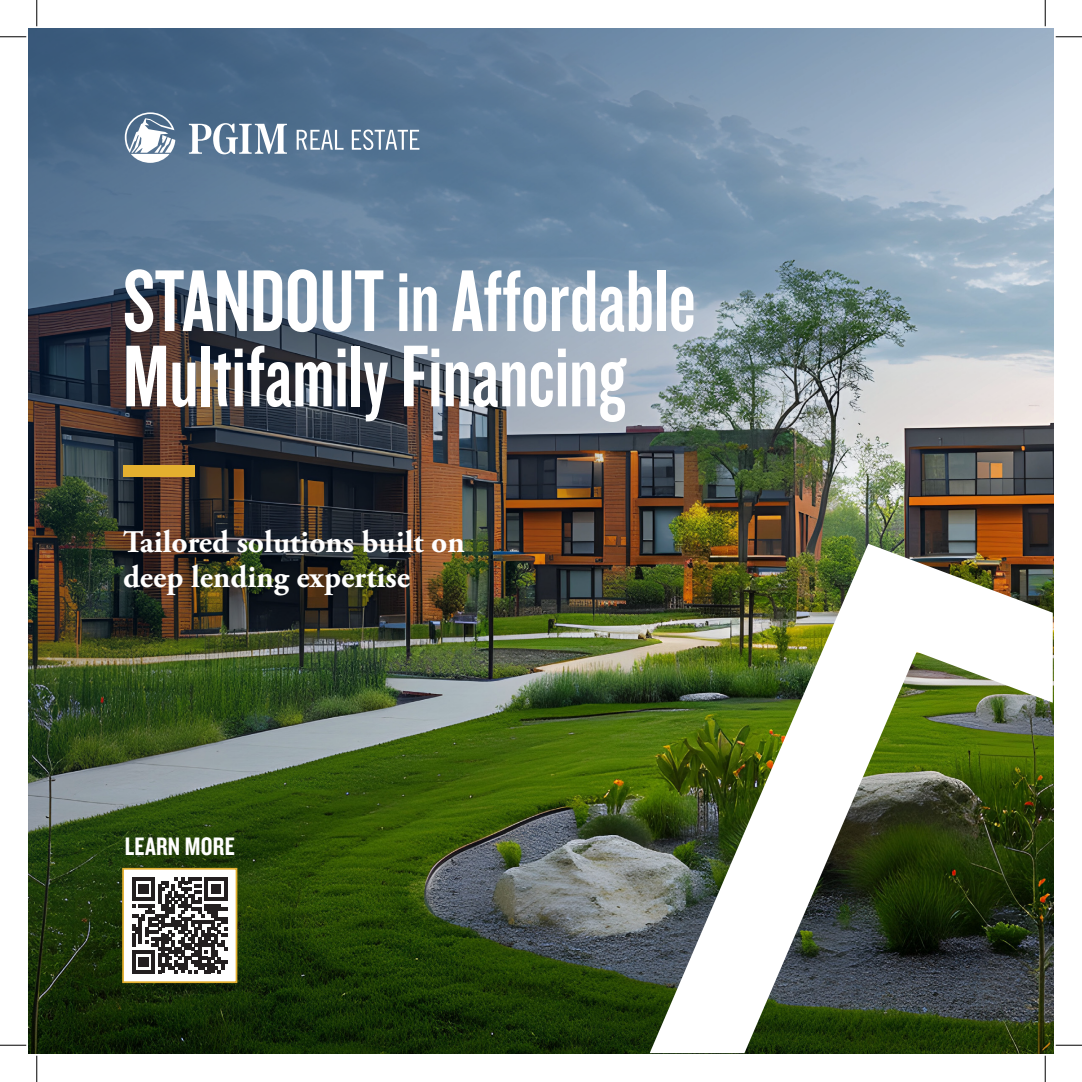
<style>
.page{position:relative;width:1082px;height:1082px;background:#fff}
.page>*{position:absolute;margin:0;border:0;box-sizing:border-box;transform-origin:0 0}
.t1{font:91px/75.2px "Knockout 48 Featherweight";color:#fff}
.t2{font:700 31.5px/35px "Adobe Garamond Pro";color:#fff}
.t3{font:26.25px "Knockout 49 Liteweight";letter-spacing:.01em;color:#fff}
</style>
<div class="page">
<img style="left:29px;top:1015px;width:1024px;height:38px">
<img style="left:29px;top:29px;width:1024px;height:986px">
<svg style="left:297px;top:130px;width:46px;height:20px"></svg>
<svg style="left:352px;top:129px;width:67px;height:21px"></svg>
<svg style="left:125px;top:112px;width:50px;height:51px"></svg>
<svg style="left:189px;top:123px;width:98px;height:31px"></svg>
<div style="left:123px;top:465px;width:72px;height:12px;background:#e4b02f"></div>
<div style="left:123px;top:868px;width:113px;height:114px;background:#fff"></div>
<svg style="left:132px;top:877px;width:96px;height:96px"></svg>
<div style="left:122px;top:867px;width:115px;height:116px;border:2px solid #e4b02f"></div>
<img style="left:649px;top:543px;width:403px;height:510px">
<svg style="left:0;top:36px;width:26px;height:1px"></svg>
<svg style="left:1055px;top:36px;width:27px;height:1px"></svg>
<svg style="left:0;top:1044px;width:26px;height:1px"></svg>
<svg style="left:1055px;top:1044px;width:27px;height:1px"></svg>
<svg style="left:36px;top:0;width:1px;height:26px"></svg>
<svg style="left:36px;top:1055px;width:1px;height:27px"></svg>
<svg style="left:1044px;top:0;width:1px;height:26px"></svg>
<svg style="left:1044px;top:1055px;width:1px;height:27px"></svg>
<p class="t1" style="left:123px;top:260px;width:574px">STANDOUT in Affordable<br>Multifamily Financing</p>
<p class="t2" style="left:123px;top:524px;width:343px">Tailored solutions built on deep lending expertise</p>
<p class="t3" style="left:125px;top:829px;width:111px">LEARN MORE</p>
</div>
